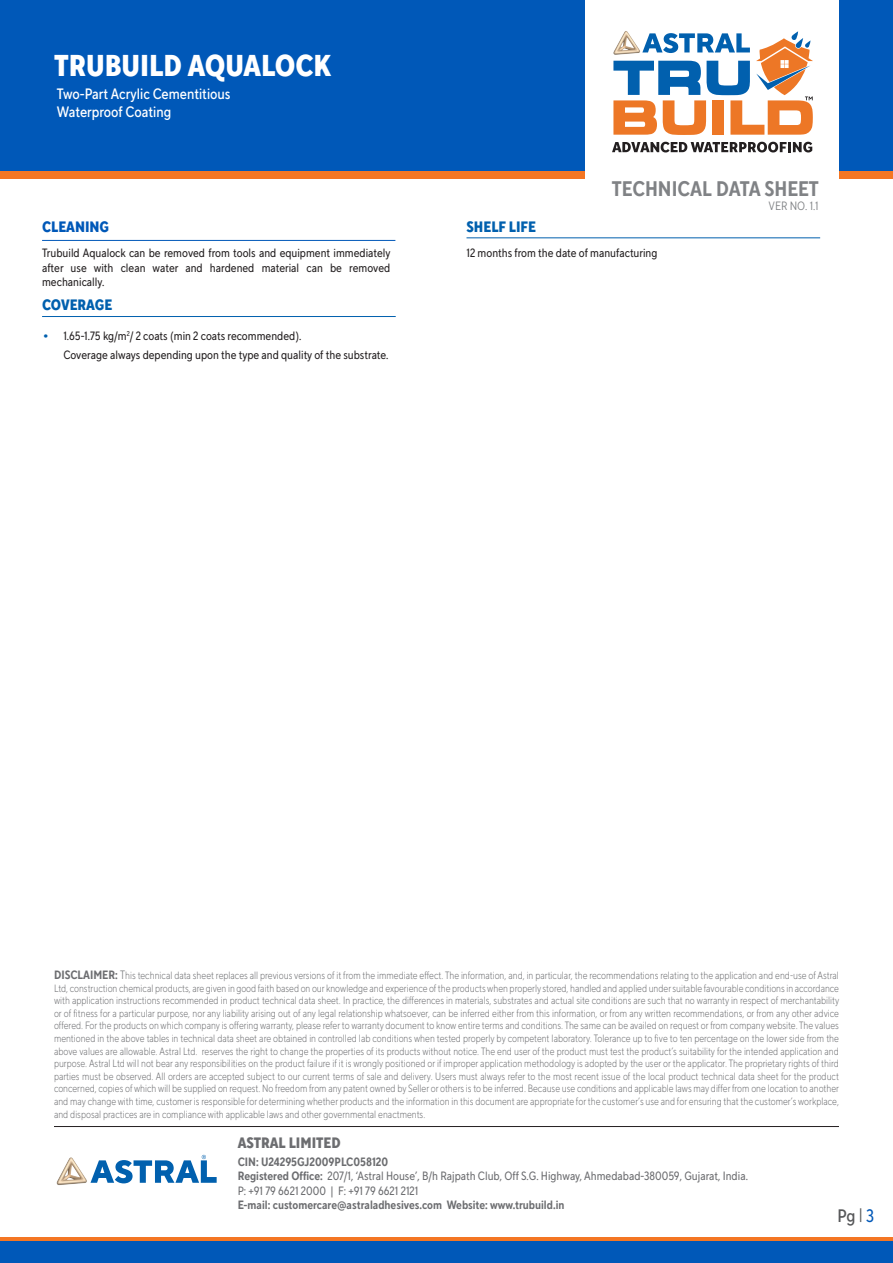
<style>
.page{position:relative;width:893px;height:1263px;background:#fff}
.page>*{position:absolute;margin:0;border:0;box-sizing:border-box;transform-origin:0 0}
.t1{font:800 30px "TT Norms Std Cond";color:#fff}
.t2{font:700 21px "TT Norms Std Cond";color:#808285}
.t3{font:500 18px "TT Norms Std Cond";color:#57585a}
.t4{font:500 15px/18.6px "TT Norms Std Cond";color:#fff}
.t5{font:800 15px "TT Norms Std Cond";color:#0160ae}
.t6{font:800 15px "TT Norms Std Cond";color:#6c6d70}
.t7{font:800 15px "TT Norms Std Cond";color:#0058b8}
.t8{font:12px/14.4px "TT Norms Std Cond";color:#231f20;text-align:justify}
.t9{font:12px/14.4px "TT Norms Std Cond";color:#6c6d70}
.t10{font:700 12px "TT Norms Std Cond";color:#6c6d70}
.t11{font:12px "TT Norms Std Cond";color:#808285}
.t12{font:300 10.5px/12.6px "TT Norms Std Cond";color:#6c6d70;text-align:justify}
.s1{font-family:"TT Norms Pro Var Roman";font-size:16.5px;color:#0160ae}
.s2{font-weight:700;font-size:12px}
.s3{font-size:12px}
.s4{font-weight:700}
.s5{font-weight:400;color:#0058b8}
</style>
<div class="page">
<div style="left:0;top:170px;width:893px;height:9px;background:#f47623"></div>
<div style="left:0;top:1237px;width:893px;height:5px;background:#f47623"></div>
<div style="left:0;top:0;width:893px;height:170px;background:#0058b8"></div>
<div style="left:0;top:1242px;width:893px;height:21px;background:#0058b8"></div>
<div style="left:585px;top:0;width:254px;height:191px;background:#fff"></div>
<img style="left:56px;top:1157px;width:31px;height:28px">
<svg style="left:90px;top:1155px;width:127px;height:28px"></svg>
<hr style="left:54px;top:1126px;width:785px;height:1px;background:#231f20">
<svg style="left:613px;top:31px;width:200px;height:104px"></svg>
<svg style="left:612px;top:142px;width:200px;height:10px"></svg>
<hr style="left:42px;top:316px;width:354px;height:1px;background:#0160ae">
<hr style="left:42px;top:240px;width:353px;height:1px;background:#0058b8">
<hr style="left:466px;top:237px;width:354px;height:1px;background:#0160ae">
<h1 class="t1" style="left:54px;top:46px;width:279px">TRUBUILD AQUALOCK</h1>
<h3 class="t4" style="left:57px;top:84px;width:175px">Two-Part Acrylic Cementitious<br>Waterproof Coating</h3>
<p class="t7" style="left:42px;top:217px;width:69px">CLEANING</p>
<p class="t8" style="left:42px;top:246px;width:350px">Trubuild Aqualock can be removed from tools and equipment immediately after use with clean water and hardened material can be removed mechanically.</p>
<p class="t5" style="left:42px;top:296px;width:72px">COVERAGE</p>
<p class="t8" style="left:42px;top:328px;width:261px"><span class="s1">•</span> 1.65-1.75 kg/m<sup>2</sup>/ 2 coats (min 2 coats recommended).</p>
<p class="t8" style="left:63px;top:347px;width:327px">Coverage always depending upon the type and quality of the substrate.</p>
<h2 class="t2" style="left:612px;top:176px;width:208px">TECHNICAL DATA SHEET</h2>
<p class="t11" style="left:768px;top:199px;width:51px">VER NO. 1.1</p>
<p class="t5" style="left:466px;top:217px;width:71px">SHELF LIFE</p>
<p class="t8" style="left:466px;top:246px;width:192px">12 months from the date of manufacturing</p>
<p class="t12" style="left:54px;top:969px;width:787px"><span class="s2">DISCLAIMER:</span> <span class="s3">T</span>his technical data sheet replaces all previous versions of it from the immediate effect. The information, and, in particular, the recommendations relating to the application and end-use of Astral Ltd, construction chemical products, are given in good faith based on our knowledge and experience of the products when properly stored, handled and applied under suitable favourable conditions in accordance with application instructions recommended in product technical data sheet. In practice, the differences in materials, substrates and actual site conditions are such that no warranty in respect of merchantability or of fitness for a particular purpose, nor any liability arising out of any legal relationship whatsoever, can be inferred either from this information, or from any written recommendations, or from any other advice offered. For the products on which company is offering warranty, please refer to warranty document to know entire terms and conditions. The same can be availed on request or from company website. The values mentioned in the above tables in technical data sheet are obtained in controlled lab conditions when tested properly by competent laboratory. Tolerance up to five to ten percentage on the lower side from the above values are allowable. Astral Ltd. reserves the right to change the properties of its products without notice. The end user of the product must test the product’s suitability for the intended application and purpose. Astral Ltd will not bear any responsibilities on the product failure if it is wrongly positioned or if improper application methodology is adopted by the user or the applicator. The proprietary rights of third parties must be observed. All orders are accepted subject to our current terms of sale and delivery. Users must always refer to the most recent issue of the local product technical data sheet for the product concerned, copies of which will be supplied on request. No freedom from any patent owned by Seller or others is to be inferred. Because use conditions and applicable laws may differ from one location to another and may change with time, customer is responsible for determining whether products and the information in this document are appropriate for the customer’s use and for ensuring that the customer’s workplace, and disposal practices are in compliance with applicable laws and other governmental enactments.</p>
<h3 class="t6" style="left:238px;top:1133px;width:105px">ASTRAL LIMITED</h3>
<p class="t9" style="left:238px;top:1154px;width:512px"><span class="s4">CIN: U24295GJ2009PLC058120<br>Registered Office:</span> 207/1, ‘Astral House’, B/h Rajpath Club, Off S.G. Highway, Ahmedabad-380059, Gujarat, India.<br>P: +91 79 6621 2000 | F: +91 79 6621 2121</p>
<p class="t10" style="left:238px;top:1197px;width:328px">E-mail: customercare@astraladhesives.com Website: www.trubuild.in</p>
<h3 class="t3" style="left:837px;top:1205px;width:38px">Pg<sup>|</sup><span class="s5">3</span></h3>
</div>
